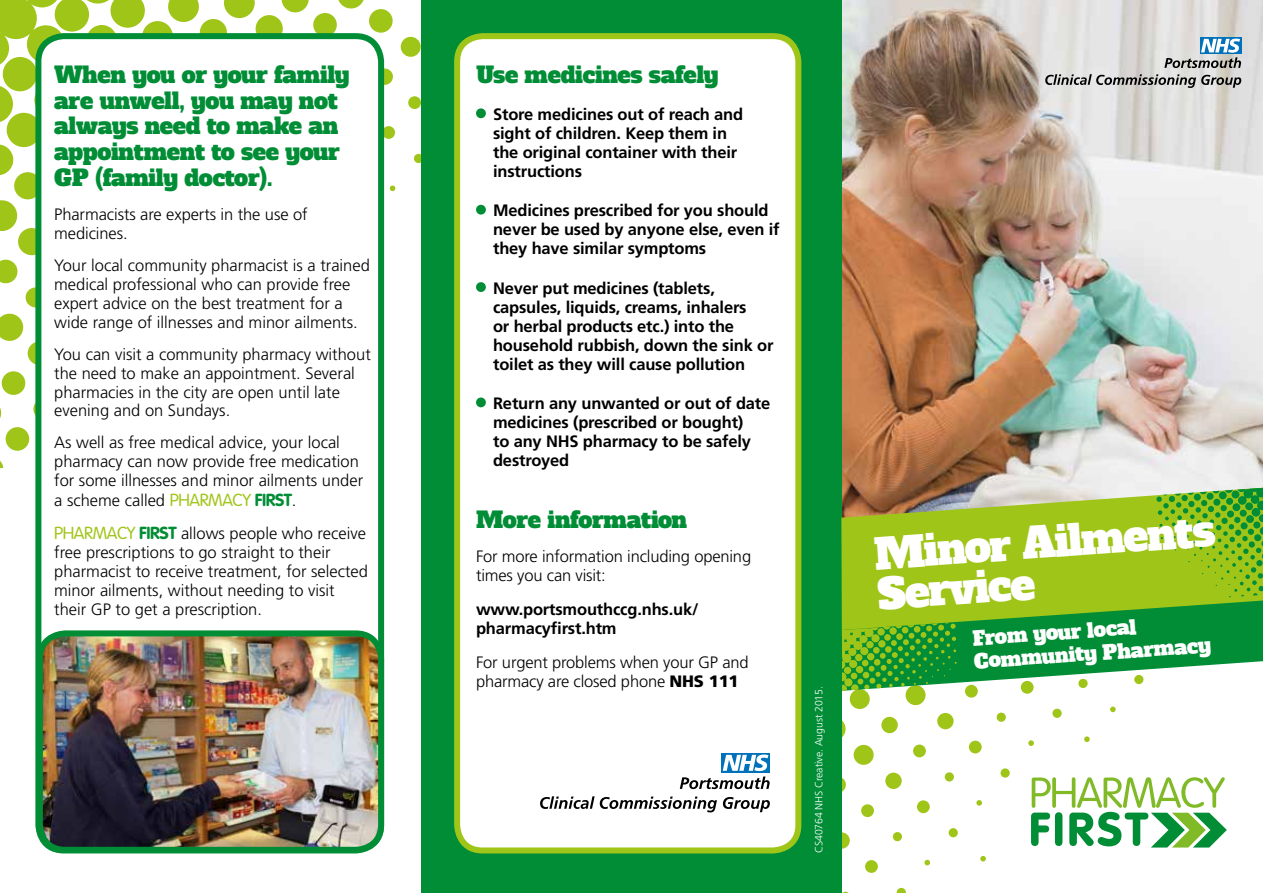
<style>
.page{position:relative;width:1263px;height:893px;background:#fff}
.page>*{position:absolute;margin:0;border:0;box-sizing:border-box;transform-origin:0 0}
.t1{font:42px/40.5px "Alfa Slab One";color:#fff}
.t2{font:22.5px/25.8px "Alfa Slab One";letter-spacing:-.01em;color:#008d36}
.t3{font:19.95px/23.1px "Alfa Slab One";color:#fff}
.t4{font:300 16.5px/19px "Frutiger";color:#000}
.t5{font:700 16.5px/19px "Frutiger";letter-spacing:-.01em;color:#000}
.t6{font:300 10.5px "Frutiger";letter-spacing:-.01em;color:#fff}
.s1{font-family:"VAG Rounded";font-size:17.25px;color:#a0c519}
.s2{font-family:"VAG Rounded";font-weight:700;font-size:17.25px;color:#008d36}
.s3{font-weight:400;font-size:19.5px;color:#008d36}
.s4{font-size:19.5px;color:#008d36}
.s5{font-weight:900}
</style>
<div class="page">
<svg style="left:0;top:0;width:421px;height:480px"></svg>
<svg style="left:842px;top:691px;width:274px;height:202px"></svg>
<div style="left:421px;top:0;width:421px;height:893px;background:#008d36"></div>
<img style="left:842px;top:0;width:421px;height:488px">
<svg style="left:842px;top:488px;width:421px;height:203px;background:#78b53a"></svg>
<div style="left:38px;top:36px;width:343px;height:814px;background:#fff;border-radius:26px"></div>
<div style="left:35px;top:33px;width:349px;height:820px;border:6px solid #008d36;border-radius:26px"></div>
<div style="left:457px;top:36px;width:341px;height:814px;background:#fff;border-radius:26px"></div>
<div style="left:454px;top:33px;width:347px;height:820px;border:6px solid #a0c519;border-radius:26px"></div>
<div style="left:476px;top:108px;width:10px;height:10px;border:3px solid #008d36;border-radius:50%"></div>
<div style="left:476px;top:205px;width:10px;height:10px;border:3px solid #008d36;border-radius:50%"></div>
<div style="left:476px;top:282px;width:10px;height:10px;border:3px solid #008d36;border-radius:50%"></div>
<div style="left:476px;top:397px;width:10px;height:10px;border:3px solid #008d36;border-radius:50%"></div>
<svg style="left:1031px;top:777px;width:196px;height:70px"></svg>
<svg style="left:1200px;top:37px;width:42px;height:17px"></svg>
<svg style="left:1164px;top:39px;width:77px;height:29px;background:#a7b5bd"></svg>
<svg style="left:1045px;top:74px;width:196px;height:14px;background:#a0a09e"></svg>
<svg style="left:721px;top:753px;width:49px;height:2px"></svg>
<svg style="left:680px;top:755px;width:90px;height:34px"></svg>
<svg style="left:540px;top:796px;width:177px;height:16px"></svg>
<svg style="left:723px;top:797px;width:47px;height:15px"></svg>
<img style="left:40px;top:633px;width:341px;height:215px">
<div style="left:37px;top:630px;width:347px;height:223px;border:6px solid #008d36;border-radius:26px"></div>
<h2 class="t2" style="left:54px;top:62px;width:297px">When you or your family are unwell, you may not always need to make an appointment to see your<br>GP (family doctor).</h2>
<p class="t4" style="left:54px;top:205px;width:255px">Pharmacists are experts in the use of medicines.</p>
<p class="t4" style="left:54px;top:256px;width:317px">Your local community pharmacist is a trained medical professional who can provide free expert advice on the best treatment for a wide range of illnesses and minor ailments.</p>
<p class="t4" style="left:54px;top:344px;width:318px">You can visit a community pharmacy without the need to make an appointment. Several pharmacies in the city are open until late evening and on Sundays.</p>
<p class="t4" style="left:54px;top:433px;width:310px">As well as free medical advice, your local pharmacy can now provide free medication for some illnesses and minor ailments under a scheme called <span class="s1">PHARMACY</span> <span class="s2">FIRST</span>.</p>
<p class="t4" style="left:54px;top:523px;width:315px"><span class="s1">PHARMACY</span> <span class="s2">FIRST</span> allows people who receive free prescriptions to go straight to their pharmacist to receive treatment, for selected minor ailments, without needing to visit their GP to get a prescription.</p>
<h2 class="t2" style="left:476px;top:62px;width:244px">Use medicines safely</h2>
<p class="t5" style="left:493px;top:105px;width:252px;text-indent:-17px"><span class="s3">•</span> Store medicines out of reach and sight of children. Keep them in the original container with their instructions</p>
<p class="t5" style="left:493px;top:201px;width:288px;text-indent:-17px"><span class="s4">•</span> Medicines prescribed for you should never be used by anyone else, even if they have similar symptoms</p>
<p class="t5" style="left:493px;top:278px;width:282px;text-indent:-17px"><span class="s4">•</span> Never put medicines (tablets, capsules, liquids, creams, inhalers<br>or herbal products etc.) into the household rubbish, down the sink or toilet as they will cause pollution</p>
<p class="t5" style="left:493px;top:394px;width:279px;text-indent:-17px"><span class="s4">•</span> Return any unwanted or out of date medicines (prescribed or bought)<br>to any NHS pharmacy to be safely destroyed</p>
<h2 class="t2" style="left:476px;top:507px;width:213px">More information</h2>
<p class="t4" style="left:476px;top:547px;width:277px">For more information including opening times you can visit:</p>
<p class="t5" style="left:476px;top:599px;width:224px">www.portsmouthccg.nhs.uk/ pharmacyfirst.htm</p>
<p class="t4" style="left:476px;top:653px;width:274px">For urgent problems when your GP and pharmacy are closed phone <span class="s5">NHS 111</span></p>
<p class="t6" style="left:813px;top:853px;width:168px;rotate:-90deg">CS40764 NHS Creative. August 2015.</p>
<h1 class="t1" style="left:873px;top:535px;width:343px;rotate:-4deg">Minor Ailments<br>Service</h1>
<p class="t3" style="left:972px;top:627px;width:239px;rotate:-4deg">From your local<br>Community Pharmacy</p>
</div>
